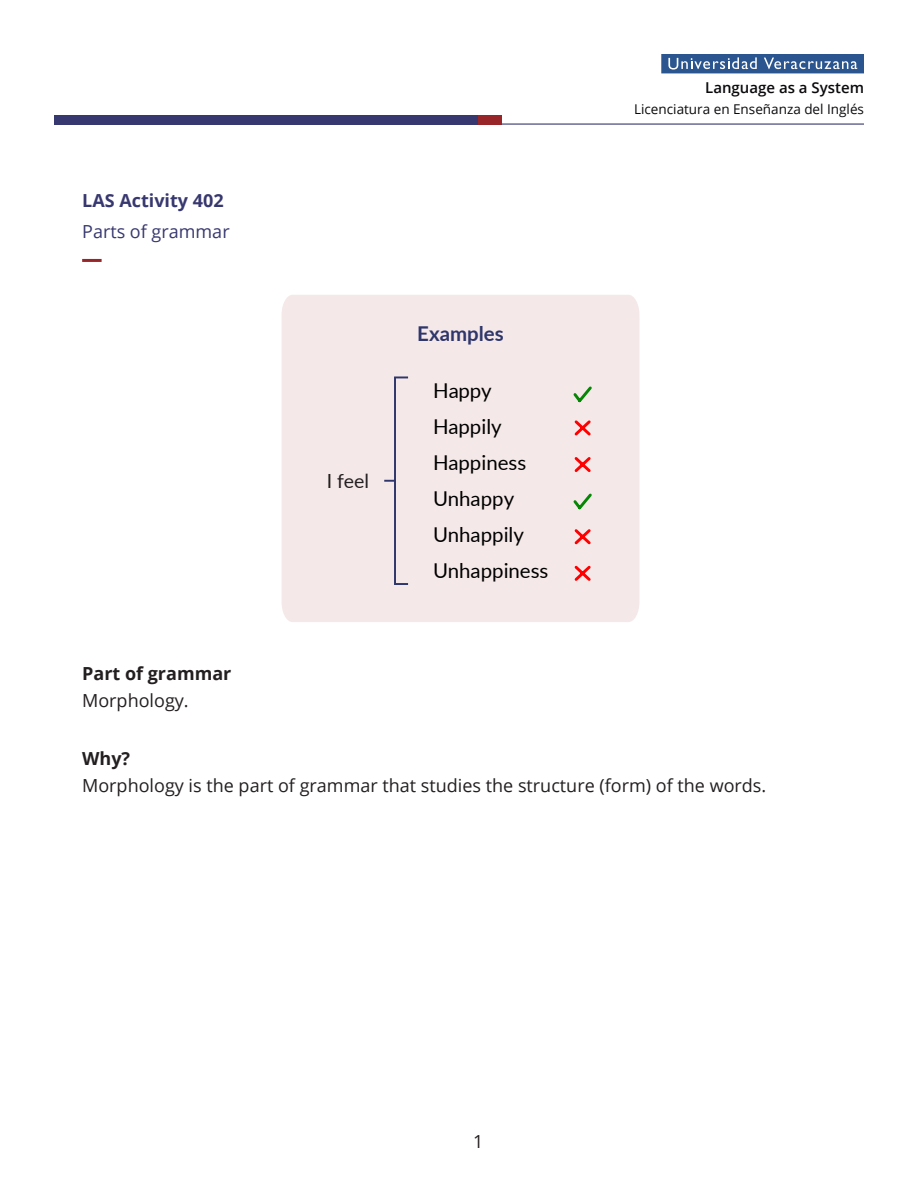
<style>
.page{position:relative;width:918px;height:1188px;background:#fff}
.page>*{position:absolute;margin:0;border:0;box-sizing:border-box;transform-origin:0 0}
.t1{font:20.4px/36px "Lato";color:#000}
.t2{font:700 20.4px "Lato";color:#2e366b}
.t3{font:19.5px "Lato";color:#231f20}
.t4{font:18px "Open Sans";color:#231f20}
.t5{font:700 18px "Open Sans";color:#231f20}
.t6{font:700 18px "Open Sans";color:#383870}
.t7{font:18px "Open Sans";color:#383870}
.t8{font:600 15px "Open Sans";color:#0b090c}
.t9{font:13.5px "Open Sans";color:#0b090c}
</style>
<div class="page">
<div style="left:661px;top:54px;width:203px;height:19px;background:#2a558e"></div>
<svg style="left:668px;top:57px;width:89px;height:13px"></svg>
<svg style="left:764px;top:58px;width:93px;height:11px"></svg>
<hr style="left:54px;top:124px;width:810px;height:1px;background:#383971">
<div style="left:478px;top:115px;width:24px;height:9px;background:#982528"></div>
<div style="left:54px;top:115px;width:424px;height:9px;background:#383870"></div>
<hr style="left:82px;top:259px;width:20px;height:3px;background:#982528">
<div style="left:282px;top:295px;width:357px;height:327px;background:#f5e8e8"></div>
<svg style="left:382px;top:376px;width:28px;height:210px;background:#e4d9dd"></svg>
<svg style="left:571px;top:384px;width:23px;height:200px;background:#edceca"></svg>
<div style="left:325px;top:469px;width:45px;height:23px;background:#f5e8e8"></div>
<p class="t6" style="left:82px;top:187px;width:143px">LAS Activity 402</p>
<p class="t7" style="left:82px;top:219px;width:149px">Parts of grammar</p>
<p class="t5" style="left:82px;top:661px;width:151px">Part of grammar</p>
<p class="t4" style="left:82px;top:688px;width:108px">Morphology.</p>
<p class="t1" style="left:326px;top:462px;width:40px">I fell</p>
<p class="t3" style="left:327px;top:467px;width:44px">I feel</p>
<p class="t2" style="left:417px;top:319px;width:88px">Examples</p>
<p class="t1" style="left:433px;top:372px;width:117px">Happy<br>Happily<br>Happiness<br>Unhappy<br>Unhappily<br>Unhappiness</p>
<p class="t8" style="left:705px;top:78px;width:160px">Language as a System</p>
<p class="t9" style="left:634px;top:100px;width:231px">Licenciatura en Enseñanza del Inglés</p>
<p class="t5" style="left:82px;top:746px;width:50px">Why?</p>
<p class="t4" style="left:82px;top:774px;width:686px">Morphology is the part of grammar that studies the structure (form) of the words.</p>
<p class="t4" style="left:473px;top:1129px;width:12px">1</p>
</div>
